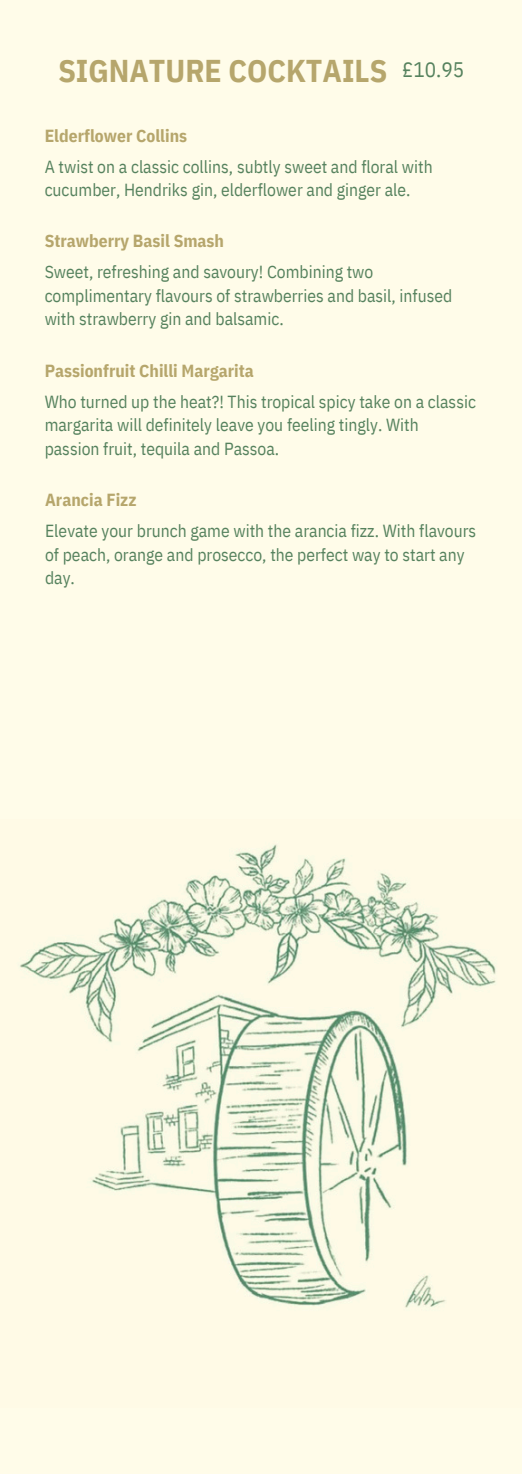
<style>
.page{position:relative;width:522px;height:1474px;background:#fff}
.page>*{position:absolute;margin:0;border:0;box-sizing:border-box;transform-origin:0 0}
.t1{font:700 31.5px "IBM Plex Sans Cond";color:#b6a66c}
.t2{font:21px "IBM Plex Sans Cond";color:#56825e}
.t3{font:17.5px/23.6px "IBM Plex Sans Cond";color:#56825e}
.t4{font:700 17.5px "IBM Plex Sans Cond";color:#b6a66c}
</style>
<div class="page">
<div style="left:0;top:0;width:521px;height:1474px;background:#fffce9"></div>
<img style="left:20px;top:844px;width:476px;height:464px">
<h2 class="t1" style="left:58px;top:50px;width:330px">SIGNATURE COCKTAILS</h2>
<h3 class="t2" style="left:402px;top:56px;width:63px">£10.95</h3>
<p class="t4" style="left:45px;top:124px;width:144px">Elderflower Collins</p>
<h3 class="t3" style="left:45px;top:154px;width:389px">A twist on a classic collins, subtly sweet and floral with cucumber, Hendriks gin, elderflower and ginger ale.</h3>
<p class="t4" style="left:45px;top:230px;width:181px">Strawberry Basil Smash</p>
<h3 class="t3" style="left:45px;top:260px;width:408px">Sweet, refreshing and savoury! Combining two complimentary flavours of strawberries and basil, infused with strawberry gin and balsamic.</h3>
<p class="t4" style="left:45px;top:359px;width:210px">Passionfruit Chilli Margarita</p>
<h3 class="t3" style="left:45px;top:389px;width:432px">Who turned up the heat?! This tropical spicy take on a classic margarita will definitely leave you feeling tingly. With passion fruit, tequila and Passoa.</h3>
<p class="t4" style="left:45px;top:489px;width:93px">Arancia Fizz</p>
<p class="t3" style="left:45px;top:519px;width:432px">Elevate your brunch game with the arancia fizz. With flavours of peach, orange and prosecco, the perfect way to start any day.</p>
</div>
